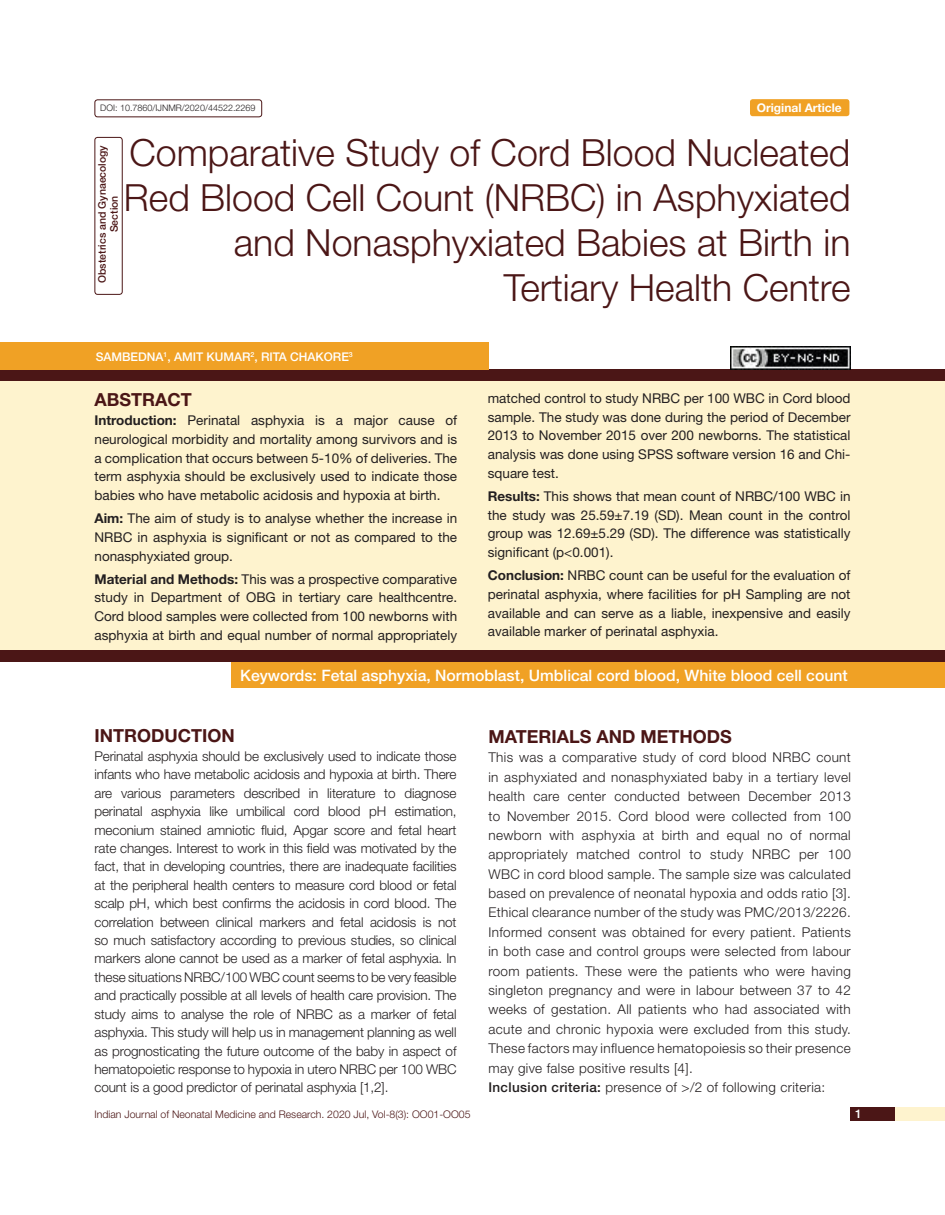
<style>
.page{position:relative;width:945px;height:1215px;background:#fff}
.page>*{position:absolute;margin:0;border:0;box-sizing:border-box;transform-origin:0 0}
.t1{font:300 37.5px/45px "Helvetica Neue";color:#4b1616;text-align:right}
.Heading{font:700 18px "Helvetica Neue";color:#4b1616}
.Abstract_head{font:700 18px "Helvetica Neue";color:#4b1616}
.Key_words{font:500 15.75px "Helvetica Neue";color:#fff}
.Body_text{font:300 13.5px/18.5px "Helvetica Neue";letter-spacing:.025em;color:#231f20;text-align:justify}
.Abstract_text{font:13.5px/18.8px "Helvetica Neue";color:#231f20;text-align:justify}
.Author{font:500 12px "Helvetica Neue";color:#fff}
.t2{font:700 12px "Helvetica Neue";color:#fff}
.t3{font:300 10.5px "Helvetica Neue";color:#4b1616}
.t4{font:500 10.5px/12px "Helvetica Neue";color:#4b1616;text-align:center}
.t5{font:300 9px "Helvetica Neue";color:#231f20}
.s1{font-weight:700}
.s2{font-weight:500}
</style>
<div class="page">
<div style="left:94px;top:99px;width:168px;height:18px;border:1px solid #4b1616;border-radius:3px"></div>
<div style="left:750px;top:99px;width:99px;height:17px;background:#f0a125;border-radius:3px"></div>
<div style="left:894px;top:1107px;width:51px;height:13px;background:#fef3ce"></div>
<div style="left:850px;top:1107px;width:45px;height:13px;background:#4b1616"></div>
<div style="left:94px;top:137px;width:29px;height:158px;border:1px solid #4b1616;border-radius:3px"></div>
<div style="left:232px;top:662px;width:713px;height:26px;background:#f0a125"></div>
<div style="left:0;top:369px;width:945px;height:12px;background:#4b1616"></div>
<div style="left:0;top:381px;width:945px;height:271px;background:#fef3ce"></div>
<div style="left:0;top:650px;width:945px;height:12px;background:#4b1616"></div>
<div style="left:0;top:342px;width:488px;height:27px;background:#f0a125"></div>
<img style="left:730px;top:347px;width:120px;height:22px">
<p class="t5" style="left:100px;top:103px;width:157px">DOI: 10.7860/IJNMR/2020/44522.2269</p>
<p class="t2" style="left:757px;top:100px;width:87px">Original Article</p>
<p class="t4" style="left:96px;top:283px;width:139px;rotate:-90deg">Obstetrics and Gynaecology<br>Section</p>
<p class="t1" style="left:124px;top:130px;width:728px">Comparative Study of Cord Blood Nucleated Red Blood Cell Count (NRBC) in Asphyxiated and Nonasphyxiated Babies at Birth in Tertiary Health Centre</p>
<p class="Author" style="left:96px;top:349px;width:259px">sambedna<sup>1</sup>, AM IT KUMAR<sup>2</sup>, RITA CHAKORE<sup>3</sup></p>
<p class="Abstract_head" style="left:94px;top:389px;width:99px">ABSTRACT</p>
<p class="Abstract_text" style="left:94px;top:411px;width:364px"><span class="s1">Introduction:</span> Perinatal asphyxia is a major cause of neurological morbidity and mortality among survivors and is a complication that occurs between 5-10% of deliveries. The term asphyxia should be exclusively used to indicate those babies who have metabolic acidosis and hypoxia at birth.</p>
<p class="Abstract_text" style="left:94px;top:509px;width:364px"><span class="s1">Aim:</span> The aim of study is to analyse whether the increase in NRBC in asphyxia is significant or not as compared to the nonasphyxiated group.</p>
<p class="Abstract_text" style="left:94px;top:569px;width:364px"><span class="s1">Material and Methods:</span> This was a prospective comparative study in Department of OBG in tertiary care healthcentre.<br>Cord blood samples were collected from 100 newborns with asphyxia at birth and equal number of normal appropriately</p>
<p class="Abstract_text" style="left:488px;top:389px;width:364px">matched control to study NRBC per 100 WBC in Cord blood sample. The study was done during the period of December 2013 to November 2015 over 200 newborns. The statistical analysis was done using SPSS software version 16 and Chi&shy;square test.</p>
<p class="Abstract_text" style="left:488px;top:487px;width:364px"><span class="s1">Results:</span> This shows that mean count of NRBC/100 WBC in the study was 25.59±7.19 (SD). Mean count in the control group was 12.69±5.29 (SD). The difference was statistically significant (p&lt;0.001).</p>
<p class="Abstract_text" style="left:488px;top:566px;width:364px"><span class="s1">Conclusion:</span> NRBC count can be useful for the evaluation of perinatal asphyxia, where facilities for pH Sampling are not available and can serve as a liable, inexpensive and easily available marker of perinatal asphyxia.</p>
<p class="Key_words" style="left:240px;top:666px;width:609px">Keywords: Fetal asphyxia, Normoblast, Umblical cord blood, White blood cell count</p>
<p class="Heading" style="left:94px;top:725px;width:142px">INTRODUCTION</p>
<p class="Body_text" style="left:94px;top:747px;width:364px">Perinatal asphyxia should be exclusively used to indicate those infants who have metabolic acidosis and hypoxia at birth. There are various parameters described in literature to diagnose perinatal asphyxia like umbilical cord blood pH estimation, meconium stained amniotic fluid, Apgar score and fetal heart rate changes. Interest to work in this field was motivated by the fact, that in developing countries, there are inadequate facilities at the peripheral health centers to measure cord blood or fetal scalp pH, which best confirms the acidosis in cord blood. The correlation between clinical markers and fetal acidosis is not so much satisfactory according to previous studies, so clinical markers alone cannot be used as a marker of fetal asphyxia. In these situations NRBC/100 WBC count seems to be very feasible and practically possible at all levels of health care provision. The study aims to analyse the role of NRBC as a marker of fetal asphyxia. This study will help us in management planning as well as prognosticating the future outcome of the baby in aspect of hematopoietic response to hypoxia in utero NRBC per 100 WBC count is a good predictor of perinatal asphyxia [1,2].</p>
<p class="t3" style="left:94px;top:1108px;width:378px">Indian Journal of Neonatal Medicine and Research. 2020 Jul, Vol-8(3): OO01-OO05</p>
<p class="Heading" style="left:488px;top:726px;width:245px">MATERIALS AND METHODS</p>
<p class="Body_text" style="left:488px;top:748px;width:364px;line-height:19.4px">This was a comparative study of cord blood NRBC count in asphyxiated and nonasphyxiated baby in a tertiary level health care center conducted between December 2013 to November 2015. Cord blood were collected from 100 newborn with asphyxia at birth and equal no of normal appropriately matched control to study NRBC per 100<br>WBC in cord blood sample. The sample size was calculated based on prevalence of neonatal hypoxia and odds ratio [3].<br>Ethical clearance number of the study was PMC/2013/2226.<br>Informed consent was obtained for every patient. Patients in both case and control groups were selected from labour room patients. These were the patients who were having singleton pregnancy and were in labour between 37 to 42 weeks of gestation. All patients who had associated with acute and chronic hypoxia were excluded from this study.<br>These factors may influence hematopoiesis so their presence may give false positive results [4].</p>
<p class="Body_text" style="left:488px;top:1078px;width:338px"><span class="s2">Inclusion criteria:</span> presence of &gt;/2 of following criteria:</p>
<p class="Author" style="left:855px;top:1107px;width:8px">1</p>
</div>
